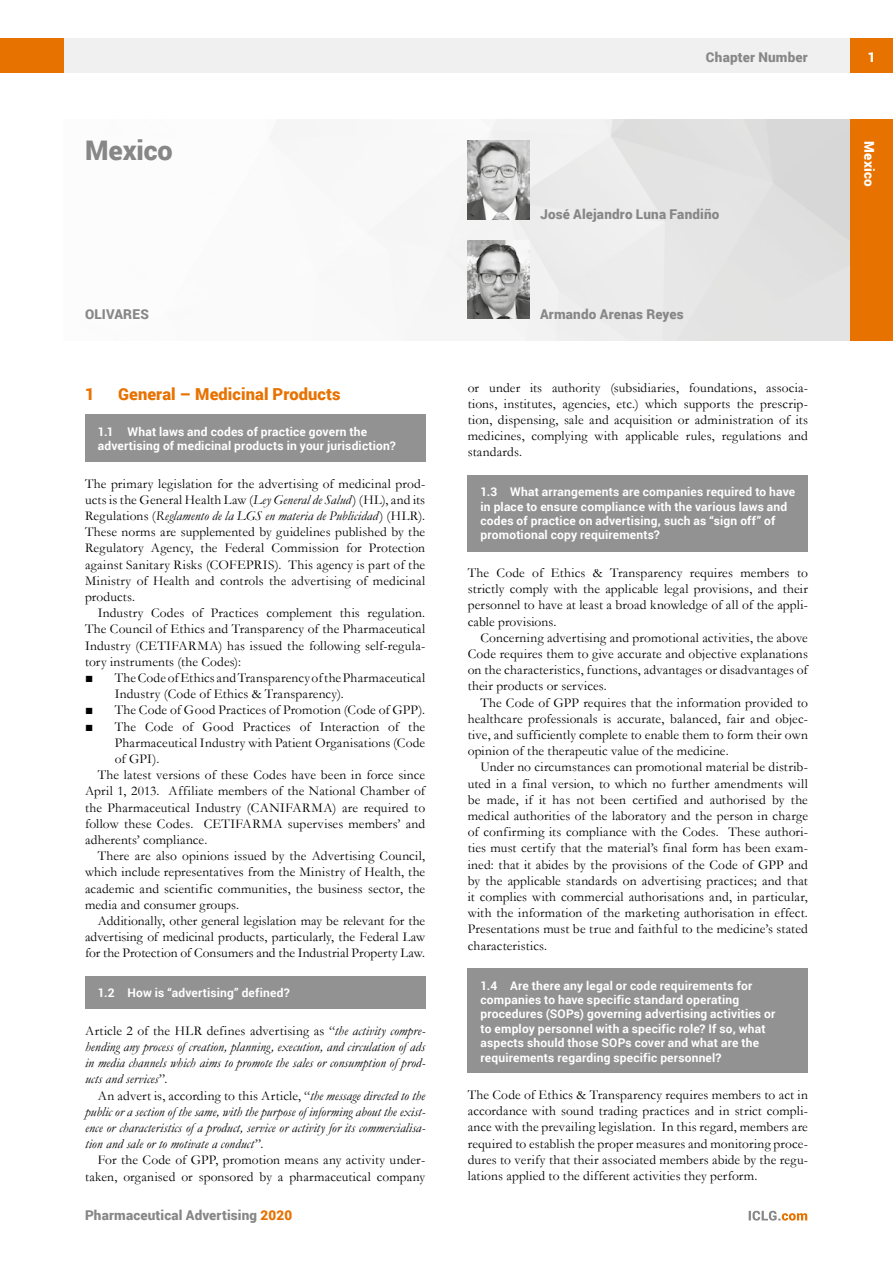
<style>
.page{position:relative;width:893px;height:1263px;background:#fff}
.page>*{position:absolute;margin:0;border:0;box-sizing:border-box;transform-origin:0 0}
.t1{font:900 27px "Roboto";color:#878787}
.t2{font:900 16.5px "Roboto";letter-spacing:.005em;color:#e87200}
.t3{font:13.5px/16.2px "Garamond";letter-spacing:.01em;color:#000;text-align:justify}
.t4{font:italic 13.5px/16.2px "Garamond";letter-spacing:.01em;color:#000;text-align:justify}
.t5{font:900 13.5px "Roboto";letter-spacing:.015em;color:#878787}
.t6{font:900 13.5px "Roboto";letter-spacing:.01em;color:#fff}
.t7{font:700 12px/14.4px "Roboto";letter-spacing:.015em;color:#fff}
.s1{font-style:italic}
.s2{font-family:"Times New Roman"}
.s3{font-style:normal}
.s4{color:#e87200}
</style>
<div class="page">
<div style="left:64px;top:38px;width:786px;height:34px;background:#f0f0f0"></div>
<div style="left:850px;top:38px;width:43px;height:34px;background:#e87200"></div>
<div style="left:0;top:38px;width:64px;height:34px;background:#e87200"></div>
<svg style="left:749px;top:1211px;width:58px;height:9px"></svg>
<img style="left:270px;top:119px;width:580px;height:221px">
<img style="left:468px;top:240px;width:61px;height:79px">
<div style="left:850px;top:119px;width:43px;height:221px;background:#e87200"></div>
<img style="left:468px;top:140px;width:61px;height:79px">
<div style="left:468px;top:475px;width:340px;height:76px;background:#929292"></div>
<div style="left:468px;top:968px;width:340px;height:105px;background:#929292"></div>
<div style="left:85px;top:415px;width:340px;height:47px;background:#929292"></div>
<div style="left:85px;top:976px;width:340px;height:33px;background:#929292"></div>
<h1 class="t1" style="left:85px;top:131px;width:89px">Mexico</h1>
<p class="t5" style="left:706px;top:48px;width:103px">Chapter Number</p>
<p class="t6" style="left:868px;top:48px;width:9px">1</p>
<p class="t5" style="left:540px;top:205px;width:181px">José Alejandro Luna Fandiño</p>
<p class="t6" style="left:879px;top:141px;width:46px;rotate:90deg">Mexico</p>
<p class="t5" style="left:85px;top:305px;width:65px">OLIVARES</p>
<p class="t5" style="left:540px;top:305px;width:145px">Armando Arenas Reyes</p>
<p class="t2" style="left:85px;top:382px;width:11px">1</p>
<p class="t2" style="left:118px;top:382px;width:224px">General – Medicinal Products</p>
<p class="t7" style="left:98px;top:424px;width:300px">1.1 What laws and codes of practice govern the advertising of medicinal products in your jurisdiction?</p>
<p class="t3" style="left:85px;top:475px;width:342px">The primary legislation for the advertising of medicinal prod&shy;ucts is the General Health Law (<span class="s1">Ley General de Salud</span>) (HL), and its Regulations (<span class="s1">Reglamento de la LGS en materia de Publicidad</span>) (HLR).<br>These norms are supplemented by guidelines published by the Regulatory Agency, the Federal Commission for Protection against Sanitary Risks (COFEPRIS). This agency is part of the Ministry of Health and controls the advertising of medicinal products.</p>
<p class="t3" style="left:85px;top:604px;width:342px;text-indent:13px">Industry Codes of Practices complement this regulation.<br>The Council of Ethics and Transparency of the Pharmaceutical Industry (CETIFARMA) has issued the following self-regula&shy;tory instruments (the Codes):</p>
<p class="t3" style="left:115px;top:669px;width:312px;text-indent:-30px"><span class="s2">■</span> The Code of Ethics and Transparency of the Pharmaceutical<br>Industry (Code of Ethics &amp; Transparency).</p>
<p class="t3" style="left:85px;top:702px;width:342px"><span class="s2">■</span> The Code of Good Practices of Promotion (Code of GPP).</p>
<p class="t3" style="left:85px;top:718px;width:342px"><span class="s2">■</span> The Code of Good Practices of Interaction of the</p>
<p class="t3" style="left:115px;top:734px;width:312px">Pharmaceutical Industry with Patient Organisations (Code</p>
<p class="t3" style="left:115px;top:750px;width:46px">of GPI).</p>
<p class="t3" style="left:98px;top:766px;width:329px">The latest versions of these Codes have been in force since</p>
<p class="t3" style="left:85px;top:783px;width:342px">April 1, 2013. Affiliate members of the National Chamber of</p>
<p class="t3" style="left:85px;top:799px;width:342px">the Pharmaceutical Industry (CANIFARMA) are required to</p>
<p class="t3" style="left:85px;top:815px;width:342px">follow these Codes. CETIFARMA supervises members’ and</p>
<p class="t3" style="left:85px;top:831px;width:124px">adherents’ compliance.</p>
<p class="t3" style="left:98px;top:847px;width:329px">There are also opinions issued by the Advertising Council,</p>
<p class="t3" style="left:85px;top:864px;width:342px">which include representatives from the Ministry of Health, the</p>
<p class="t3" style="left:85px;top:880px;width:342px">academic and scientific communities, the business sector, the</p>
<p class="t3" style="left:85px;top:896px;width:156px">media and consumer groups.</p>
<p class="t3" style="left:98px;top:912px;width:329px">Additionally, other general legislation may be relevant for the</p>
<p class="t3" style="left:85px;top:928px;width:342px">advertising of medicinal products, particularly, the Federal Law</p>
<p class="t3" style="left:85px;top:945px;width:342px">for the Protection of Consumers and the Industrial Property Law.</p>
<p class="t7" style="left:98px;top:985px;width:193px">1.2 How is “advertising” defined?</p>
<p class="t4" style="left:85px;top:1022px;width:342px"><span class="s3">Article 2 of the HLR defines advertising as “</span>the activity compre&shy;hending any process of creation, planning, execution, and circulation of ads in media channels which aims to promote the sales or consumption of prod&shy;ucts and services<span class="s3">”.</span></p>
<p class="t4" style="left:85px;top:1087px;width:342px;text-indent:13px"><span class="s3">An advert is, according to this Article, “</span>the message directed to the public or a section of the same, with the purpose of informing about the exist&shy;ence or characteristics of a product, service or activity for its commercialisa&shy;tion and sale or to motivate a conduct<span class="s3">”.</span></p>
<p class="t3" style="left:85px;top:1152px;width:342px;text-align:right">For the Code of GPP, promotion means any activity under&shy;taken, organised or sponsored by a pharmaceutical company</p>
<p class="t5" style="left:85px;top:1206px;width:209px">Pharmaceutical Advertising <span class="s4">2020</span></p>
<p class="t3" style="left:468px;top:379px;width:342px">or under its authority (subsidiaries, foundations, associa&shy;tions, institutes, agencies, etc.) which supports the prescrip&shy;tion, dispensing, sale and acquisition or administration of its medicines, complying with applicable rules, regulations and standards.</p>
<p class="t7" style="left:480px;top:484px;width:316px">1.3 What arrangements are companies required to have in place to ensure compliance with the various laws and codes of practice on advertising, such as “sign off” of promotional copy requirements?</p>
<p class="t3" style="left:468px;top:564px;width:342px">The Code of Ethics &amp; Transparency requires members to strictly comply with the applicable legal provisions, and their personnel to have at least a broad knowledge of all of the appli&shy;cable provisions.</p>
<p class="t3" style="left:468px;top:629px;width:342px;text-indent:13px">Concerning advertising and promotional activities, the above Code requires them to give accurate and objective explanations on the characteristics, functions, advantages or disadvantages of their products or services.</p>
<p class="t3" style="left:468px;top:694px;width:342px;text-indent:13px">The Code of GPP requires that the information provided to healthcare professionals is accurate, balanced, fair and objec&shy;tive, and sufficiently complete to enable them to form their own opinion of the therapeutic value of the medicine.</p>
<p class="t3" style="left:468px;top:759px;width:342px;text-indent:13px">Under no circumstances can promotional material be distrib&shy;uted in a final version, to which no further amendments will be made, if it has not been certified and authorised by the medical authorities of the laboratory and the person in charge of confirming its compliance with the Codes. These authori&shy;ties must certify that the material’s final form has been exam&shy;ined: that it abides by the provisions of the Code of GPP and by the applicable standards on advertising practices; and that it complies with commercial authorisations and, in particular, with the information of the marketing authorisation in effect.<br>Presentations must be true and faithful to the medicine’s stated characteristics.</p>
<p class="t7" style="left:480px;top:977px;width:296px">1.4 Are there any legal or code requirements for companies to have specific standard operating procedures (SOPs) governing advertising activities or to employ personnel with a specific role? If so, what aspects should those SOPs cover and what are the requirements regarding specific personnel?</p>
<p class="t3" style="left:468px;top:1086px;width:342px">The Code of Ethics &amp; Transparency requires members to act in accordance with sound trading practices and in strict compli&shy;ance with the prevailing legislation. In this regard, members are required to establish the proper measures and monitoring proce&shy;dures to verify that their associated members abide by the regu&shy;lations applied to the different activities they perform.</p>
</div>
